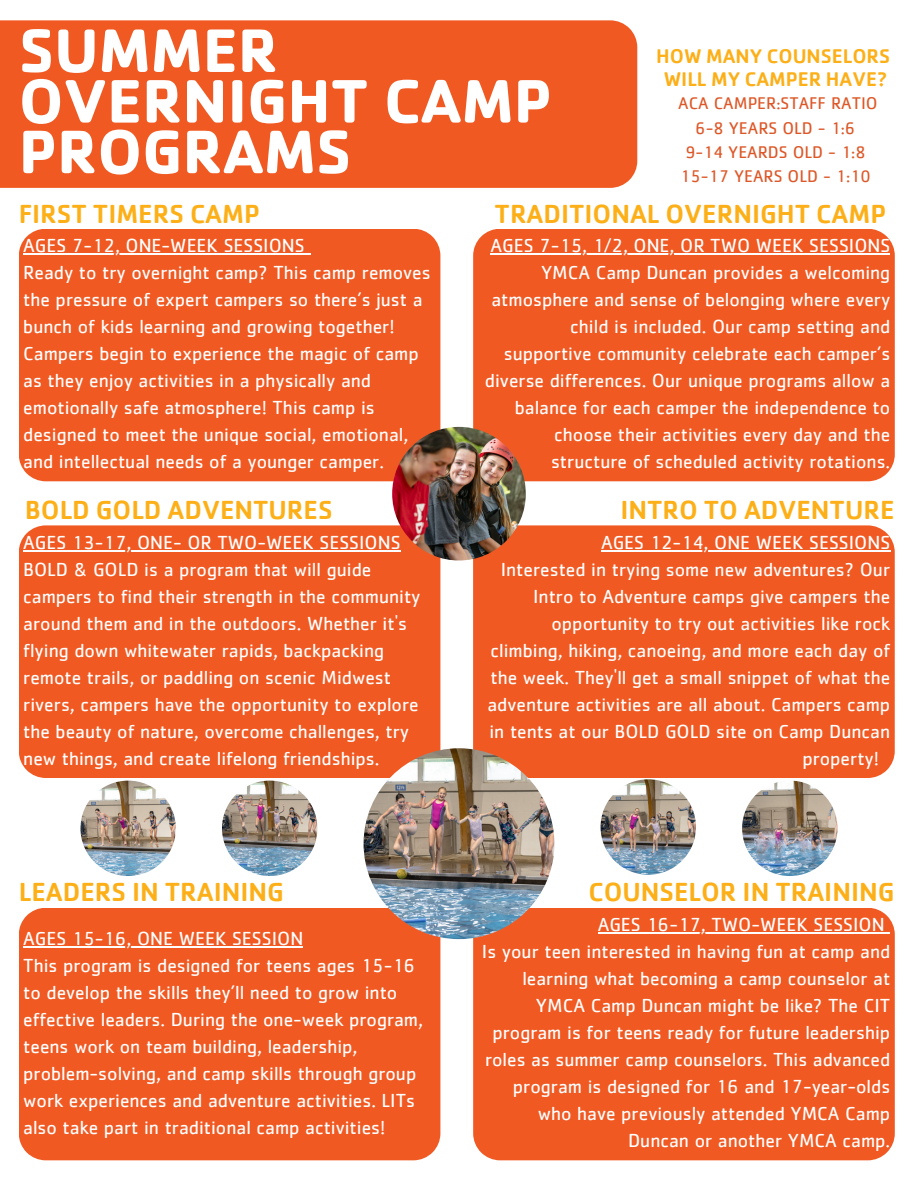
<style>
.page{position:relative;width:918px;height:1188px;background:#fff}
.page>*{position:absolute;margin:0;border:0;box-sizing:border-box;transform-origin:0 0}
.t1{font:700 63.6px/50.7px "Cachet";color:#fff}
.t2{font:500 27px "Cachet";color:#fcaf17}
.t3{font:500 20.4px "Cachet";color:#fcaf17}
.t4{font:19.5px/27px "Cachet";color:#fff}
.t5{font:17.4px "Cachet";color:#dd5828}
</style>
<div class="page">
<div style="left:0;top:20px;width:637px;height:168px;background:#f15922"></div>
<div style="left:19px;top:229px;width:421px;height:252px;background:#f15922"></div>
<hr style="left:23px;top:253px;width:282px;height:2px;background:#fff">
<div style="left:473px;top:229px;width:422px;height:252px;background:#f15922"></div>
<hr style="left:491px;top:253px;width:399px;height:2px;background:#fff">
<div style="left:19px;top:525px;width:421px;height:253px;background:#f15922"></div>
<hr style="left:23px;top:550px;width:378px;height:1px;background:#fff">
<div style="left:473px;top:525px;width:422px;height:253px;background:#f15922"></div>
<hr style="left:601px;top:550px;width:289px;height:1px;background:#fff">
<div style="left:19px;top:908px;width:421px;height:252px;background:#f15922"></div>
<hr style="left:23px;top:946px;width:280px;height:1px;background:#fff">
<div style="left:473px;top:908px;width:422px;height:252px;background:#f15922"></div>
<hr style="left:598px;top:933px;width:287px;height:1px;background:#fff">
<img style="left:392px;top:427px;width:134px;height:134px;border-radius:50%">
<img style="left:364px;top:748px;width:190px;height:191px;border-radius:50%">
<img style="left:80px;top:781px;width:96px;height:95px;border-radius:50%">
<img style="left:222px;top:781px;width:95px;height:95px;border-radius:50%">
<img style="left:601px;top:779px;width:95px;height:96px;border-radius:50%">
<img style="left:742px;top:781px;width:96px;height:95px;border-radius:50%">
<p class="t1" style="left:19px;top:23px;width:535px">SUMMER<br>OVERNIGHT CAMP<br>PROGRAMS</p>
<p class="t3" style="left:656px;top:43px;width:236px">HOW MANY COUNSELORS</p>
<p class="t3" style="left:664px;top:66px;width:225px">WILL MY CAMPER HAVE?</p>
<p class="t5" style="left:678px;top:96px;width:201px">ACA CAMPER:STAFF RATIO</p>
<p class="t5" style="left:696px;top:120px;width:161px">6-8 YEARS OLD - 1:6</p>
<p class="t5" style="left:685px;top:144px;width:182px">9-14 YEARDS OLD - 1:8</p>
<p class="t5" style="left:680px;top:169px;width:192px">15-17 YEARS OLD - 1:10</p>
<p class="t2" style="left:19px;top:196px;width:243px">FIRST TIMERS CAMP</p>
<p class="t2" style="left:495px;top:196px;width:393px">TRADITIONAL OVERNIGHT CAMP</p>
<p class="t4" style="left:23px;top:233px;width:283px">AGES 7-12, ONE-WEEK SESSIONS</p>
<p class="t4" style="left:23px;top:260px;width:409px">Ready to try overnight camp? This camp removes the pressure of expert campers so there’s just a bunch of kids learning and growing together!<br>Campers begin to experience the magic of camp as they enjoy activities in a physically and emotionally safe atmosphere! This camp is designed to meet the unique social, emotional, and intellectual needs of a younger camper.</p>
<p class="t2" style="left:25px;top:492px;width:309px">BOLD GOLD ADVENTURES</p>
<p class="t4" style="left:23px;top:530px;width:379px">AGES 13-17, ONE- OR TWO-WEEK SESSIONS</p>
<p class="t4" style="left:23px;top:557px;width:399px">BOLD &amp; GOLD is a program that will guide campers to find their strength in the community around them and in the outdoors. Whether it's flying down whitewater rapids, backpacking remote trails, or paddling on scenic Midwest rivers, campers have the opportunity to explore the beauty of nature, overcome challenges, try new things, and create lifelong friendships.</p>
<p class="t2" style="left:19px;top:875px;width:267px">LEADERS IN TRAINING</p>
<p class="t4" style="left:23px;top:926px;width:281px">AGES 15-16, ONE WEEK SESSION</p>
<p class="t4" style="left:23px;top:953px;width:401px">This program is designed for teens ages 15-16 to develop the skills they’ll need to grow into effective leaders. During the one-week program, teens work on team building, leadership, problem-solving, and camp skills through group work experiences and adventure activities. LITs also take part in traditional camp activities!</p>
<p class="t4" style="left:485px;top:233px;width:407px;text-align:right">AGES 7-15, 1/2, ONE, OR TWO WEEK SESSIONS YMCA Camp Duncan provides a welcoming atmosphere and sense of belonging where every child is included. Our camp setting and supportive community celebrate each camper’s diverse differences. Our unique programs allow a balance for each camper the independence to choose their activities every day and the structure of scheduled activity rotations.</p>
<p class="t2" style="left:620px;top:492px;width:276px">INTRO TO ADVENTURE</p>
<p class="t4" style="left:601px;top:530px;width:291px">AGES 12-14, ONE WEEK SESSIONS</p>
<p class="t4" style="left:501px;top:557px;width:391px">Interested in trying some new adventures? Our</p>
<p class="t4" style="left:533px;top:584px;width:359px">Intro to Adventure camps give campers the</p>
<p class="t4" style="left:552px;top:611px;width:340px">opportunity to try out activities like rock</p>
<p class="t4" style="left:491px;top:638px;width:401px">climbing, hiking, canoeing, and more each day of</p>
<p class="t4" style="left:490px;top:665px;width:401px">the week. They'll get a small snippet of what the</p>
<p class="t4" style="left:487px;top:692px;width:404px">adventure activities are all about. Campers camp</p>
<p class="t4" style="left:489px;top:719px;width:402px">in tents at our BOLD GOLD site on Camp Duncan</p>
<p class="t4" style="left:802px;top:746px;width:78px">property!</p>
<p class="t2" style="left:589px;top:875px;width:307px">COUNSELOR IN TRAINING</p>
<p class="t4" style="left:598px;top:912px;width:288px">AGES 16-17, TWO-WEEK SESSION</p>
<p class="t4" style="left:482px;top:939px;width:410px;text-align:right">Is your teen interested in having fun at camp and learning what becoming a camp counselor at YMCA Camp Duncan might be like? The CIT program is for teens ready for future leadership roles as summer camp counselors. This advanced program is designed for 16 and 17-year-olds who have previously attended YMCA Camp Duncan or another YMCA camp.</p>
</div>
